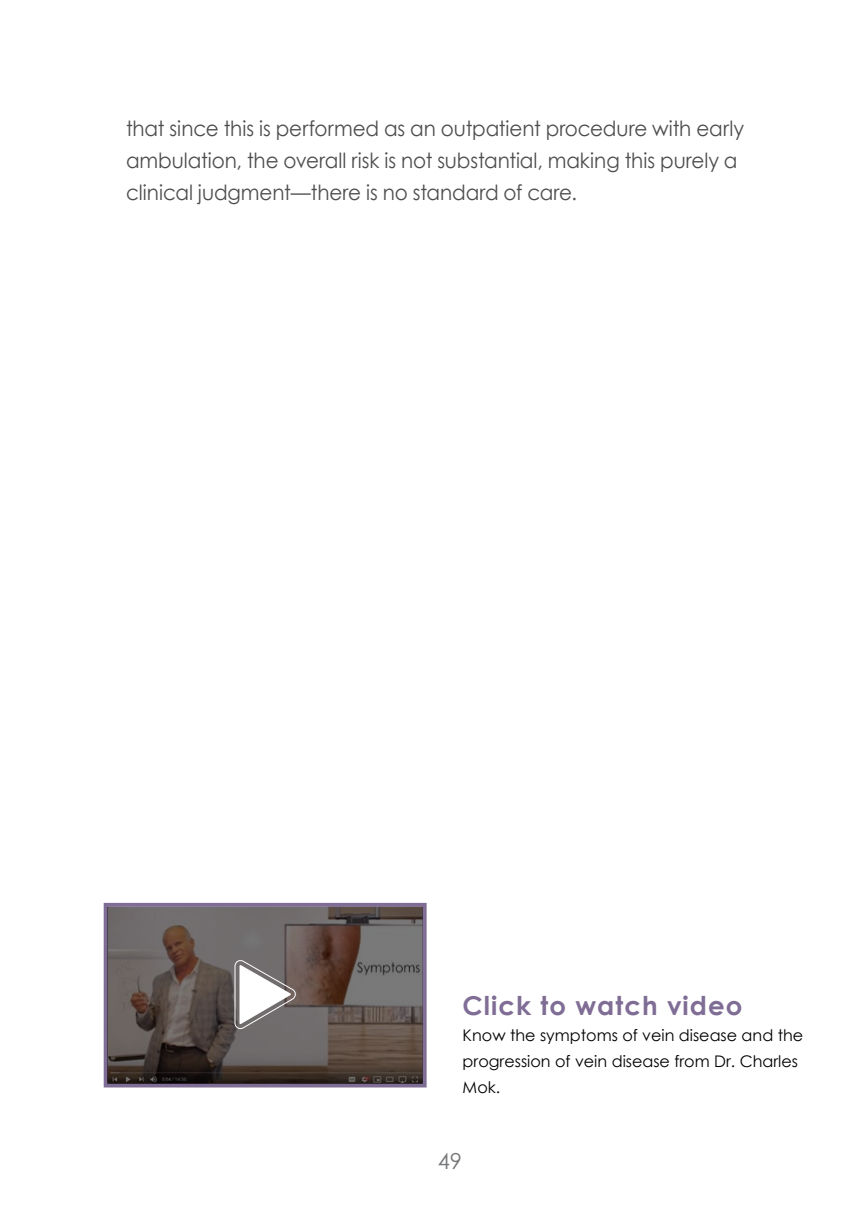
<style>
.page{position:relative;width:864px;height:1224px;background:#fff}
.page>*{position:absolute;margin:0;border:0;box-sizing:border-box;transform-origin:0 0}
.t1{font:700 26px "Century Gothic";letter-spacing:.04em;color:#7f6d95}
.t2{font:22px "Century Gothic";color:#77787b}
.t3{font:21px/32px "Century Gothic";letter-spacing:-.005em;color:#4d4d4f;scale:.95 1}
.t4{font:16px/26px "Century Gothic";color:#000}
</style>
<div class="page">
<div style="left:104px;top:903px;width:323px;height:184px;border:4px solid #7f6d95"></div>
<svg style="left:108px;top:907px;width:315px;height:176px"></svg>
<svg style="left:234px;top:959px;width:62px;height:71px"></svg>
<p class="t3" style="left:126px;top:112px;width:652px">that since this is performed as an outpatient procedure with early ambulation, the overall risk is not substantial, making this purely a clinical judgment—there is no standard of care.</p>
<p class="t1" style="left:463px;top:989px;width:281px">Click to watch video</p>
<p class="t4" style="left:463px;top:1022px;width:342px">Know the symptoms of vein disease and the progression of vein disease from Dr. Charles<br>Mok.</p>
<p class="t2" style="left:438px;top:1145px;width:26px">49</p>
</div>
